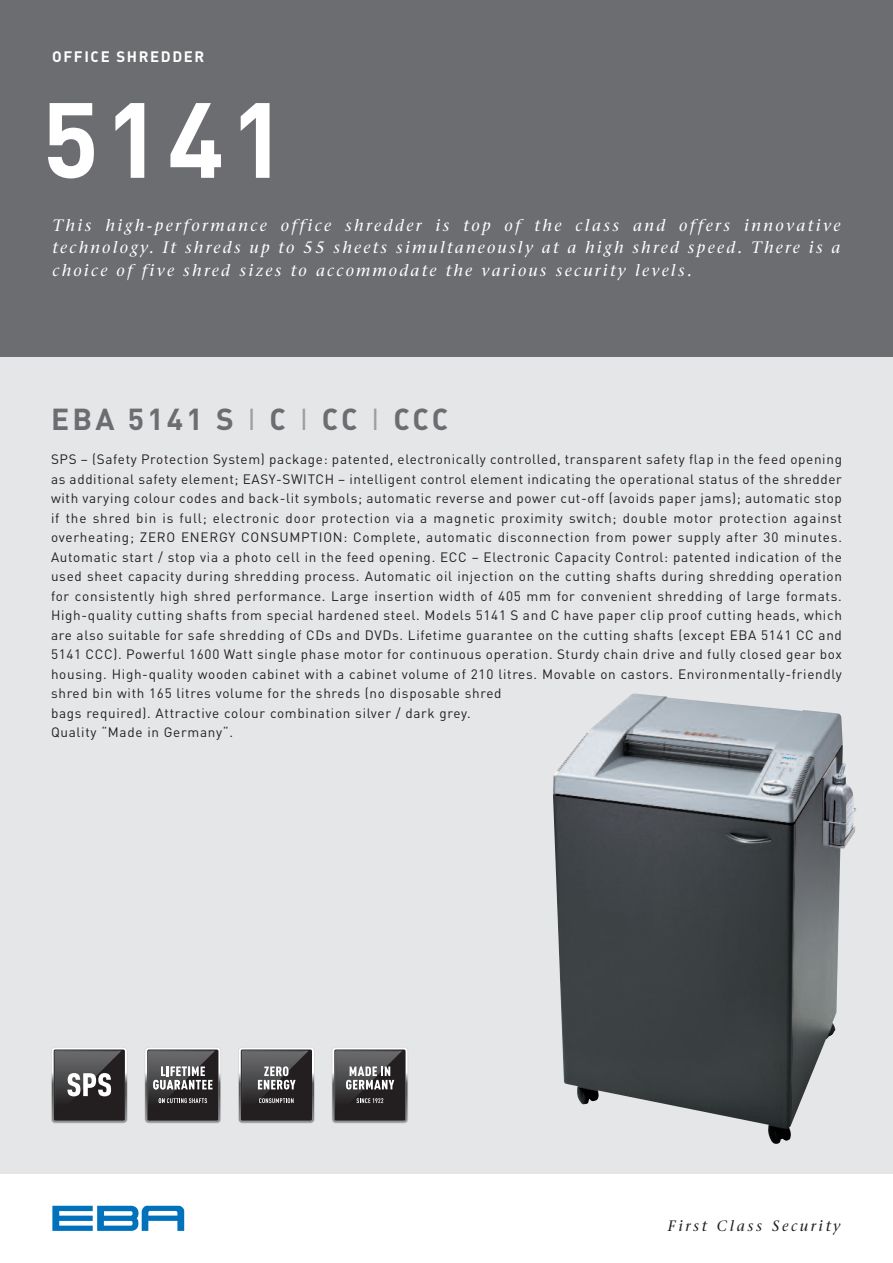
<style>
.page{position:relative;width:893px;height:1263px;background:#fff}
.page>*{position:absolute;margin:0;border:0;box-sizing:border-box;transform-origin:0 0}
.t1{font:700 105px "DIN";color:#fff}
.t2{font:700 30px "DIN";letter-spacing:.105em;color:#6c6d70}
.t3{font:italic 16.5px/22.5px "Stone Serif";letter-spacing:.14em;color:#fff;text-align:justify}
.t4{font:italic 15px "Stone Serif";letter-spacing:.17em;color:#231f20}
.t5{font:700 15px "DIN";letter-spacing:.105em;color:#fff}
.t6{font:13.5px/19.5px "DIN";letter-spacing:.05em;color:#231f20}
.s1{font-weight:400;color:#9c9ea1}
</style>
<div class="page">
<div style="left:0;top:357px;width:893px;height:817px;background:#e5e6e8"></div>
<div style="left:0;top:0;width:893px;height:357px;background:#6c6d70"></div>
<svg style="left:52px;top:1206px;width:132px;height:25px"></svg>
<img style="left:553px;top:693px;width:303px;height:451px">
<svg style="left:51px;top:1047px;width:77px;height:76px;background:#5d5b5d"></svg>
<svg style="left:145px;top:1047px;width:76px;height:76px;background:#5e5d5e"></svg>
<svg style="left:238px;top:1047px;width:77px;height:76px;background:#575657"></svg>
<svg style="left:332px;top:1047px;width:76px;height:76px;background:#5a5859"></svg>
<p class="t5" style="left:52px;top:48px;width:154px">OFFICE SHREDDER</p>
<h1 class="t1" style="left:42px;top:78px;width:246px">5141</h1>
<p class="t3" style="left:53px;top:215px;width:789px">This high-performance office shredder is top of the class and offers innovative technology. It shreds up to 55 sheets simultaneously at a high shred speed. There is a choice of five shred sizes to accommodate the various security levels.</p>
<h2 class="t2" style="left:51px;top:401px;width:399px">EBA 5141 S <span class="s1">I</span> C <span class="s1">I</span> CC <span class="s1">I</span> CCC</h2>
<p class="t6" style="left:51px;top:449px;width:792px">SPS – (Safety Protection System) package: patented, electronically controlled, transparent safety flap in the feed opening as additional safety element; EASY-SWITCH – intelligent control element indicating the operational status of the shredder with varying colour codes and back-lit symbols; automatic reverse and power cut-off (avoids paper jams); automatic stop if the shred bin is full; electronic door protection via a magnetic proximity switch; double motor protection against overheating; ZERO ENERGY CONSUMPTION: Complete, automatic disconnection from power supply after 30 minutes.<br>Automatic start / stop via a photo cell in the feed opening. ECC – Electronic Capacity Control: patented indication of the used sheet capacity during shredding process. Automatic oil injection on the cutting shafts during shredding operation for consistently high shred performance. Large insertion width of 405 mm for convenient shredding of large formats.<br>High-quality cutting shafts from special hardened steel. Models 5141 S and C have paper clip proof cutting heads, which are also suitable for safe shredding of CDs and DVDs. Lifetime guarantee on the cutting shafts (except EBA 5141 CC and 5141 CCC). Powerful 1600 Watt single phase motor for continuous operation. Sturdy chain drive and fully closed gear box housing. High-quality wooden cabinet with a cabinet volume of 210 litres. Movable on castors. Environmentally-friendly shred bin with 165 litres volume for the shreds (no disposable shred<br>bags required). Attractive colour combination silver / dark grey.<br>Quality “Made in Germany“.</p>
<p class="t4" style="left:668px;top:1220px;width:174px">First Class Security</p>
</div>
